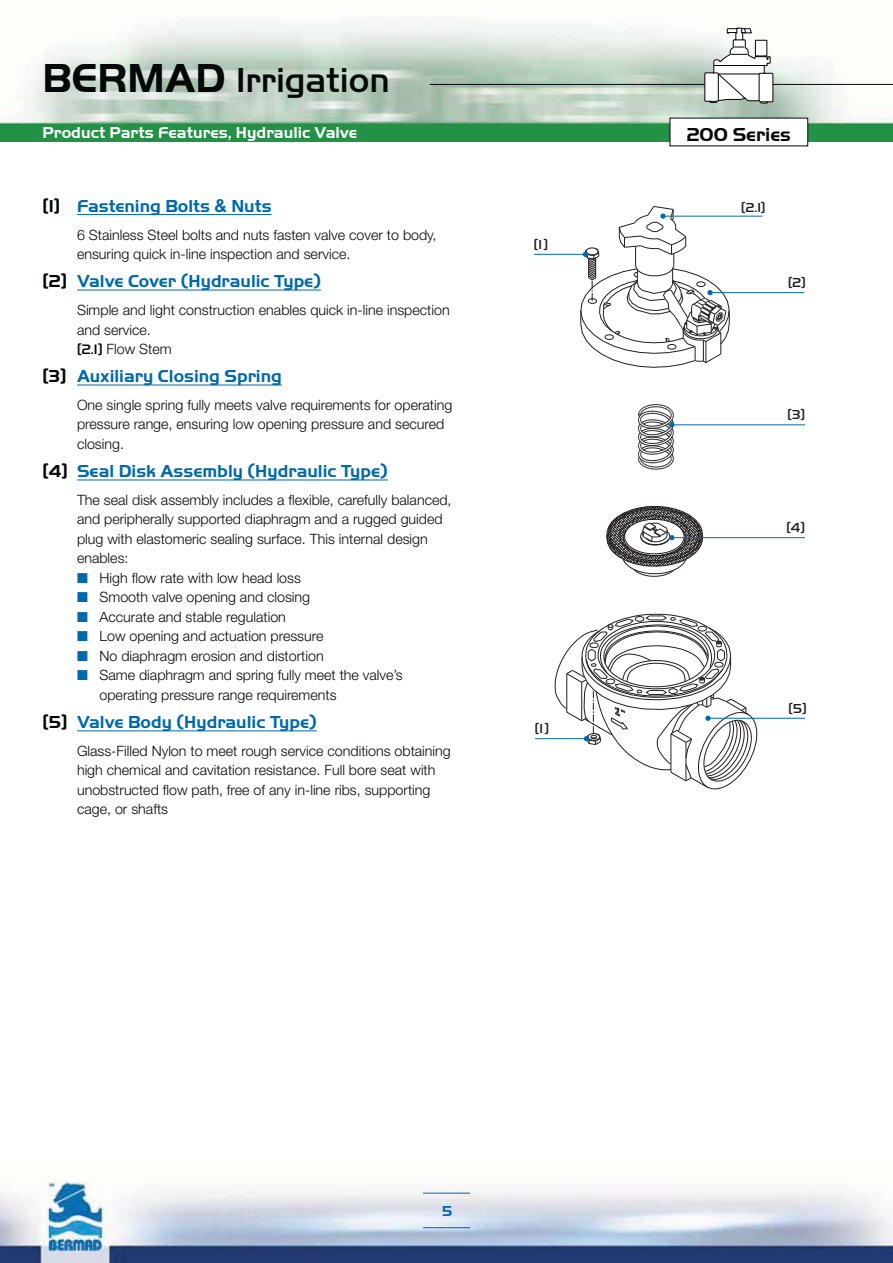
<style>
.page{position:relative;width:893px;height:1263px;background:#fff}
.page>*{position:absolute;margin:0;border:0;box-sizing:border-box;transform-origin:0 0}
.t1{font:500 36px "Handel Got D";color:#040809}
.t2{font:700 19.5px "Handel Got D";color:#040809}
.t3{font:700 18px "Handel Got D";color:#0069ab}
.t4{font:700 16.5px "Handel Got D";color:#fff}
.t5{font:700 15px "Handel Got D";color:#0069ab}
.t6{font:300 14.25px/19.5px "Helvetica Neue";color:#040809}
.t7{font:500 13.5px "Handel Got D";color:#201e1e}
.s1{font-weight:700;font-size:42px}
.s2{color:#040809}
.s3{font-family:"Helvetica Neue"}
.s4{font-family:"Handel Got D";font-weight:500}
</style>
<div class="page">
<img style="left:0;top:18px;width:892px;height:124px">
<hr style="left:429px;top:84px;width:463px;height:1px;background:#040809">
<img style="left:0;top:1181px;width:892px;height:82px">
<hr style="left:423px;top:1193px;width:47px;height:1px;background:#0069ab">
<hr style="left:423px;top:1227px;width:47px;height:1px;background:#0069ab">
<hr style="left:710px;top:718px;width:95px;height:1px;background:#0069ab">
<svg style="left:554px;top:614px;width:208px;height:176px"></svg>
<hr style="left:535px;top:738px;width:49px;height:1px;background:#0069ab">
<svg style="left:638px;top:404px;width:36px;height:66px"></svg>
<hr style="left:674px;top:424px;width:131px;height:1px;background:#0069ab">
<hr style="left:712px;top:292px;width:92px;height:1px;background:#0069ab">
<hr style="left:534px;top:254px;width:49px;height:1px;background:#0069ab">
<svg style="left:580px;top:206px;width:150px;height:162px"></svg>
<hr style="left:665px;top:216px;width:97px;height:1px;background:#0069ab">
<svg style="left:606px;top:505px;width:97px;height:72px"></svg>
<hr style="left:674px;top:537px;width:131px;height:1px;background:#0069ab">
<hr style="left:77px;top:214px;width:194px;height:1px;background:#0069ab">
<hr style="left:77px;top:290px;width:244px;height:1px;background:#0069ab">
<hr style="left:77px;top:385px;width:205px;height:1px;background:#0069ab">
<hr style="left:77px;top:480px;width:311px;height:1px;background:#0069ab">
<hr style="left:77px;top:731px;width:240px;height:1px;background:#0069ab">
<div style="left:670px;top:118px;width:137px;height:28px;background:#fff"></div>
<svg style="left:704px;top:27px;width:69px;height:77px"></svg>
<h1 class="t1" style="left:43px;top:66px;width:349px"><span class="s1">BERMAD</span> Irrigation</h1>
<p class="t4" style="left:43px;top:126px;width:316px">Product Parts Features, Hydraulic Valve</p>
<p class="t3" style="left:43px;top:199px;width:230px"><span class="s2">[1]</span> Fastening Bolts <span class="s3">&amp;</span> Nuts</p>
<p class="t6" style="left:77px;top:226px;width:361px">6 Stainless Steel bolts and nuts fasten valve cover to body, ensuring quick in-line inspection and service.</p>
<p class="t3" style="left:43px;top:274px;width:280px"><span class="s2">[2]</span> Valve Cover (Hydraulic Type)</p>
<p class="t6" style="left:77px;top:302px;width:374px">Simple and light construction enables quick in-line inspection and service.<br><span class="s4">[2.1]</span> Flow Stem</p>
<p class="t3" style="left:43px;top:369px;width:241px"><span class="s2">[3]</span> Auxiliary Closing Spring</p>
<p class="t6" style="left:77px;top:397px;width:377px">One single spring fully meets valve requirements for operating pressure range, ensuring low opening pressure and secured closing.</p>
<p class="t3" style="left:43px;top:464px;width:347px"><span class="s2">[4]</span> Seal Disk Assembly (Hydraulic Type)</p>
<p class="t6" style="left:77px;top:491px;width:376px">The seal disk assembly includes a flexible, carefully balanced,</p>
<p class="t6" style="left:77px;top:511px;width:367px">and peripherally supported diaphragm and a rugged guided</p>
<p class="t6" style="left:77px;top:530px;width:352px">plug with elastomeric sealing surface. This internal design</p>
<p class="t6" style="left:77px;top:550px;width:53px">enables:</p>
<p class="t6" style="left:99px;top:569px;width:203px">High flow rate with low head loss</p>
<p class="t6" style="left:99px;top:589px;width:212px">Smooth valve opening and closing</p>
<p class="t6" style="left:99px;top:608px;width:188px">Accurate and stable regulation</p>
<p class="t6" style="left:99px;top:628px;width:225px">Low opening and actuation pressure</p>
<p class="t6" style="left:99px;top:647px;width:225px">No diaphragm erosion and distortion</p>
<p class="t6" style="left:99px;top:667px;width:305px">Same diaphragm and spring fully meet the valve’s</p>
<p class="t6" style="left:99px;top:686px;width:238px">operating pressure range requirements</p>
<p class="t3" style="left:43px;top:715px;width:276px"><span class="s2">[5]</span> Valve Body (Hydraulic Type)</p>
<p class="t6" style="left:77px;top:742px;width:375px">Glass-Filled Nylon to meet rough service conditions obtaining high chemical and cavitation resistance. Full bore seat with unobstructed flow path, free of any in-line ribs, supporting cage, or shafts</p>
<p class="t7" style="left:534px;top:239px;width:16px">[1]</p>
<p class="t7" style="left:535px;top:723px;width:16px">[1]</p>
<h2 class="t2" style="left:686px;top:127px;width:106px">200 Series</h2>
<p class="t7" style="left:741px;top:202px;width:26px">[2.1]</p>
<p class="t7" style="left:788px;top:277px;width:19px">[2]</p>
<p class="t7" style="left:787px;top:410px;width:19px">[3]</p>
<p class="t7" style="left:786px;top:523px;width:20px">[4]</p>
<p class="t7" style="left:788px;top:703px;width:20px">[5]</p>
<p class="t5" style="left:442px;top:1205px;width:12px">5</p>
</div>
